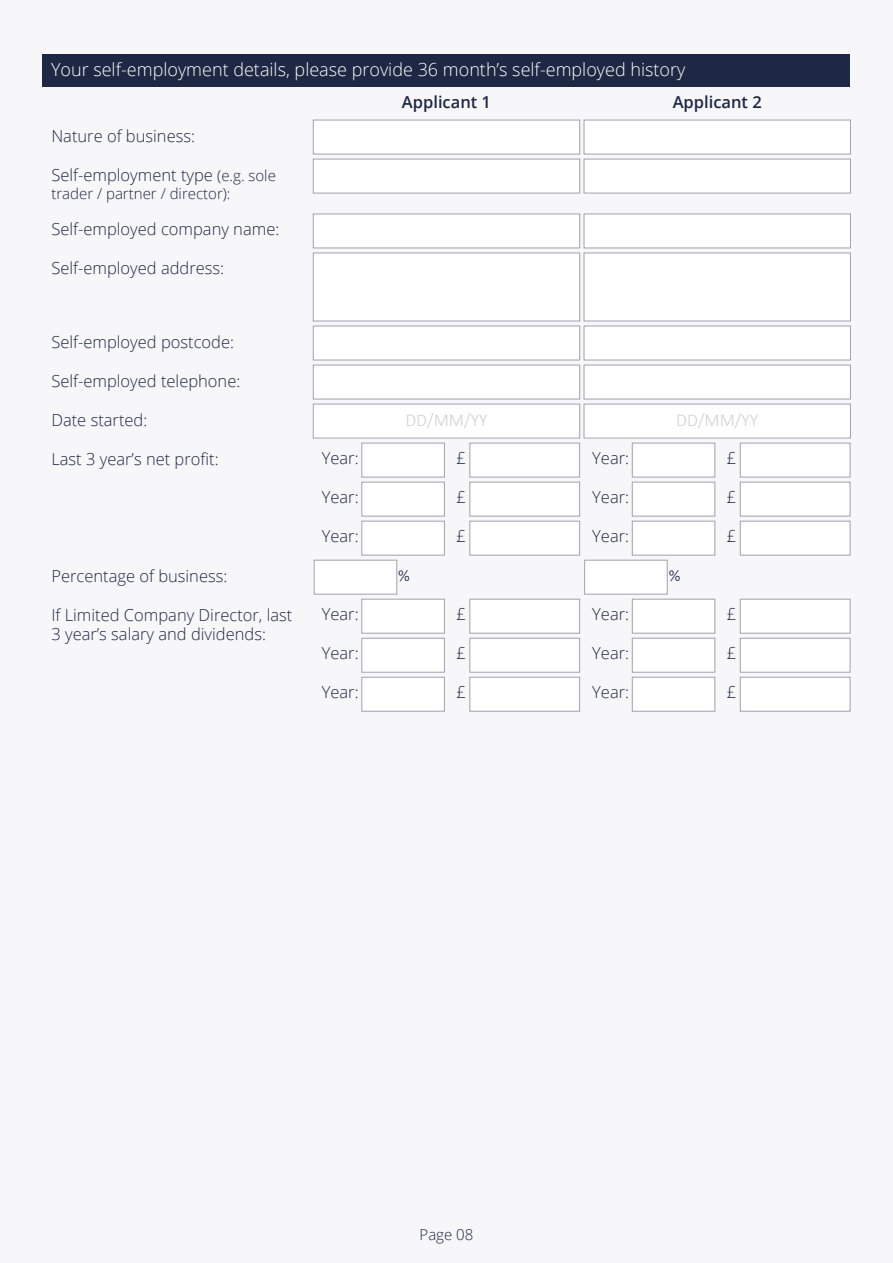
<style>
.page{position:relative;width:893px;height:1263px;background:#f7f7f9}
.page>*{position:absolute;margin:0;border:0;box-sizing:border-box;transform-origin:0 0}
.t1{font:300 18px "Open Sans";color:#fff}
.t2{font:300 18px "Calibri";color:#d1d2d4}
.t3{font:300 16.5px/19.8px "Open Sans";color:#1e2743}
.t4{font:600 16.5px "Open Sans";color:#1e2743}
.t5{font:300 16.5px "Calibri";color:#1e2743}
.t6{font:300 15px "Open Sans";color:#1e2743}
.s1{font-size:15px}
</style>
<div class="page">
<div style="left:313px;top:159px;width:267px;height:34px;background:#fff;border:1px solid #a3a1ad"></div>
<div style="left:584px;top:159px;width:267px;height:34px;background:#fff;border:1px solid #a3a1ad"></div>
<div style="left:313px;top:214px;width:267px;height:34px;background:#fff;border:1px solid #a3a1ad"></div>
<div style="left:584px;top:214px;width:267px;height:34px;background:#fff;border:1px solid #a3a1ad"></div>
<div style="left:43px;top:54px;width:807px;height:33px;background:#1e2743"></div>
<div style="left:313px;top:120px;width:267px;height:34px;background:#fff;border:1px solid #a3a1ad"></div>
<div style="left:584px;top:120px;width:267px;height:34px;background:#fff;border:1px solid #a3a1ad"></div>
<div style="left:313px;top:253px;width:267px;height:68px;background:#fff;border:1px solid #a3a1ad"></div>
<div style="left:584px;top:253px;width:267px;height:68px;background:#fff;border:1px solid #a3a1ad"></div>
<div style="left:313px;top:326px;width:267px;height:34px;background:#fff;border:1px solid #a3a1ad"></div>
<div style="left:584px;top:326px;width:267px;height:34px;background:#fff;border:1px solid #a3a1ad"></div>
<div style="left:313px;top:365px;width:267px;height:34px;background:#fff;border:1px solid #a3a1ad"></div>
<div style="left:584px;top:365px;width:267px;height:34px;background:#fff;border:1px solid #a3a1ad"></div>
<div style="left:313px;top:404px;width:267px;height:34px;background:#fff"></div>
<div style="left:313px;top:404px;width:267px;height:34px;border:1px solid #a3a1ad"></div>
<div style="left:584px;top:404px;width:266px;height:34px;background:#fff"></div>
<div style="left:584px;top:404px;width:267px;height:34px;border:1px solid #a3a1ad"></div>
<div style="left:361px;top:443px;width:84px;height:34px;background:#fff;border:1px solid #a3a1ad"></div>
<div style="left:469px;top:443px;width:111px;height:34px;background:#fff;border:1px solid #a3a1ad"></div>
<div style="left:632px;top:443px;width:83px;height:34px;background:#fff;border:1px solid #a3a1ad"></div>
<div style="left:740px;top:443px;width:110px;height:34px;background:#fff;border:1px solid #a3a1ad"></div>
<div style="left:361px;top:521px;width:84px;height:34px;background:#fff;border:1px solid #a3a1ad"></div>
<div style="left:469px;top:521px;width:111px;height:34px;background:#fff;border:1px solid #a3a1ad"></div>
<div style="left:632px;top:521px;width:83px;height:34px;background:#fff;border:1px solid #a3a1ad"></div>
<div style="left:740px;top:521px;width:110px;height:34px;background:#fff;border:1px solid #a3a1ad"></div>
<div style="left:361px;top:482px;width:84px;height:34px;background:#fff;border:1px solid #a3a1ad"></div>
<div style="left:469px;top:482px;width:111px;height:34px;background:#fff;border:1px solid #a3a1ad"></div>
<div style="left:632px;top:482px;width:83px;height:34px;background:#fff;border:1px solid #a3a1ad"></div>
<div style="left:740px;top:482px;width:110px;height:34px;background:#fff;border:1px solid #a3a1ad"></div>
<div style="left:361px;top:599px;width:84px;height:34px;background:#fff;border:1px solid #a3a1ad"></div>
<div style="left:469px;top:599px;width:111px;height:34px;background:#fff;border:1px solid #a3a1ad"></div>
<div style="left:632px;top:599px;width:83px;height:34px;background:#fff;border:1px solid #a3a1ad"></div>
<div style="left:740px;top:599px;width:110px;height:34px;background:#fff;border:1px solid #a3a1ad"></div>
<div style="left:361px;top:677px;width:84px;height:35px;background:#fff;border:1px solid #a3a1ad"></div>
<div style="left:469px;top:677px;width:111px;height:35px;background:#fff;border:1px solid #a3a1ad"></div>
<div style="left:632px;top:677px;width:83px;height:35px;background:#fff;border:1px solid #a3a1ad"></div>
<div style="left:740px;top:677px;width:110px;height:35px;background:#fff;border:1px solid #a3a1ad"></div>
<div style="left:361px;top:638px;width:84px;height:35px;background:#fff;border:1px solid #a3a1ad"></div>
<div style="left:469px;top:638px;width:111px;height:35px;background:#fff;border:1px solid #a3a1ad"></div>
<div style="left:632px;top:638px;width:83px;height:35px;background:#fff;border:1px solid #a3a1ad"></div>
<div style="left:740px;top:638px;width:110px;height:35px;background:#fff;border:1px solid #a3a1ad"></div>
<div style="left:314px;top:560px;width:83px;height:34px;background:#fff;border:1px solid #a3a1ad"></div>
<div style="left:584px;top:560px;width:84px;height:34px;background:#fff;border:1px solid #a3a1ad"></div>
<p class="t1" style="left:51px;top:57px;width:636px">Your self-employment details, please provide 36 month’s self-employed history</p>
<p class="t3" style="left:51px;top:125px;width:145px">Nature of business:</p>
<p class="t3" style="left:51px;top:164px;width:226px">Self-employment type <span class="s1">(e.g. sole</span></p>
<p class="t6" style="left:51px;top:183px;width:181px">trader / partner / director):</p>
<p class="t3" style="left:51px;top:219px;width:229px">Self-employed company name:</p>
<p class="t3" style="left:51px;top:258px;width:174px">Self-employed address:</p>
<p class="t4" style="left:402px;top:91px;width:91px">Applicant 1</p>
<p class="t4" style="left:673px;top:91px;width:91px">Applicant 2</p>
<p class="t3" style="left:51px;top:331px;width:184px">Self-employed postcode:</p>
<p class="t3" style="left:51px;top:370px;width:190px">Self-employed telephone:</p>
<p class="t3" style="left:51px;top:409px;width:97px">Date started:</p>
<p class="t2" style="left:405px;top:409px;width:84px">DD/MM/YY</p>
<p class="t2" style="left:676px;top:409px;width:84px">DD/MM/YY</p>
<p class="t3" style="left:51px;top:448px;width:169px">Last 3 year’s net profit:</p>
<p class="t3" style="left:322px;top:448px;width:38px">Year:</p>
<p class="t3" style="left:456px;top:448px;width:11px">£</p>
<p class="t3" style="left:592px;top:448px;width:38px">Year:</p>
<p class="t3" style="left:727px;top:448px;width:11px">£</p>
<p class="t3" style="left:322px;top:487px;width:38px">Year:</p>
<p class="t3" style="left:456px;top:487px;width:11px">£</p>
<p class="t3" style="left:592px;top:487px;width:38px">Year:</p>
<p class="t3" style="left:727px;top:487px;width:11px">£</p>
<p class="t3" style="left:322px;top:526px;width:38px">Year:</p>
<p class="t3" style="left:456px;top:526px;width:11px">£</p>
<p class="t3" style="left:592px;top:526px;width:38px">Year:</p>
<p class="t3" style="left:727px;top:526px;width:11px">£</p>
<p class="t3" style="left:51px;top:565px;width:177px">Percentage of business:</p>
<p class="t5" style="left:398px;top:565px;width:13px">%</p>
<p class="t5" style="left:669px;top:565px;width:13px">%</p>
<p class="t3" style="left:51px;top:604px;width:243px">If Limited Company Director, last<br>3 year’s salary and dividends:</p>
<p class="t3" style="left:322px;top:604px;width:38px">Year:</p>
<p class="t3" style="left:456px;top:604px;width:11px">£</p>
<p class="t3" style="left:592px;top:604px;width:38px">Year:</p>
<p class="t3" style="left:727px;top:604px;width:11px">£</p>
<p class="t3" style="left:322px;top:643px;width:38px">Year:</p>
<p class="t3" style="left:456px;top:643px;width:11px">£</p>
<p class="t3" style="left:592px;top:643px;width:38px">Year:</p>
<p class="t3" style="left:727px;top:643px;width:11px">£</p>
<p class="t3" style="left:322px;top:682px;width:38px">Year:</p>
<p class="t3" style="left:456px;top:682px;width:11px">£</p>
<p class="t3" style="left:592px;top:682px;width:38px">Year:</p>
<p class="t3" style="left:727px;top:682px;width:11px">£</p>
<p class="t6" style="left:420px;top:1225px;width:55px">Page 08</p>
</div>
